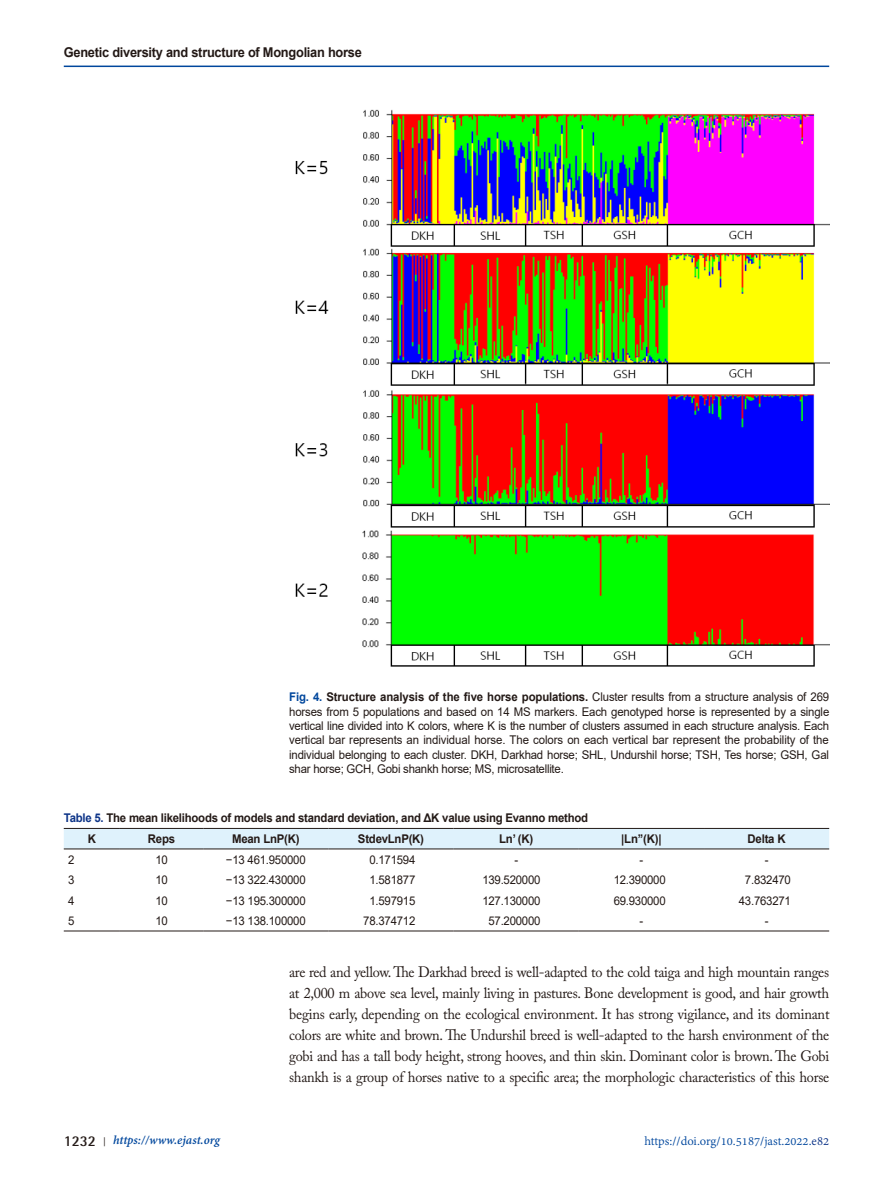
<style>
.page{position:relative;width:893px;height:1191px;background:#fff}
.page>*{position:absolute;margin:0;border:0;box-sizing:border-box;transform-origin:0 0}
.표준{font:15px/21px "Adobe Caslon Pro";letter-spacing:-.02em;color:#231916;text-align:justify;scale:.95 1}
.t1{font:700 13.5px "Arial";letter-spacing:-.02em;color:#231916;scale:.95 1}
.t2{font:13.5px "Adobe Devanagari";color:#00479d}
.t3{font:italic 700 13.5px "Adobe Devanagari";color:#00479d}
.table_main_text_left{font:12px/14.4px "Arial";letter-spacing:-.02em;color:#231916;text-align:justify;scale:.95 1}
.table_title{font:700 12px "Arial";letter-spacing:-.02em;color:#231916;scale:.95 1}
.table_col_head{font:700 12px "Arial";letter-spacing:-.02em;color:#231916;scale:.95 1}
.s1{font-weight:700;color:#00479d}
.s2{font-weight:700}
.s3{color:#0d3488}
.s4{font-family:"Rotis Semi Sans Std";font-style:normal;font-size:15px;color:#231916}
.s5{font-family:"Shonar Bangla";font-style:normal;font-size:12px;color:#231916}
</style>
<div class="page">
<hr style="left:64px;top:66px;width:765px;height:1px;background:#00479d">
<img style="left:295px;top:109px;width:534px;height:558px">
<div style="left:64px;top:829px;width:765px;height:19px;background:#dff2fc"></div>
<hr style="left:64px;top:848px;width:56px;height:1px;background:#231916">
<hr style="left:120px;top:848px;width:83px;height:1px;background:#231916">
<hr style="left:203px;top:848px;width:125px;height:1px;background:#231916">
<hr style="left:328px;top:848px;width:126px;height:1px;background:#231916">
<hr style="left:454px;top:848px;width:125px;height:1px;background:#231916">
<hr style="left:579px;top:848px;width:125px;height:1px;background:#231916">
<hr style="left:704px;top:848px;width:125px;height:1px;background:#231916">
<hr style="left:64px;top:828px;width:56px;height:1px;background:#231916">
<hr style="left:120px;top:828px;width:83px;height:1px;background:#231916">
<hr style="left:203px;top:828px;width:125px;height:1px;background:#231916">
<hr style="left:328px;top:828px;width:126px;height:1px;background:#231916">
<hr style="left:454px;top:828px;width:125px;height:1px;background:#231916">
<hr style="left:579px;top:828px;width:125px;height:1px;background:#231916">
<hr style="left:704px;top:828px;width:125px;height:1px;background:#231916">
<hr style="left:64px;top:930px;width:56px;height:1px;background:#231916">
<hr style="left:120px;top:930px;width:83px;height:1px;background:#231916">
<hr style="left:203px;top:930px;width:125px;height:1px;background:#231916">
<hr style="left:328px;top:930px;width:126px;height:1px;background:#231916">
<hr style="left:454px;top:930px;width:125px;height:1px;background:#231916">
<hr style="left:579px;top:930px;width:125px;height:1px;background:#231916">
<hr style="left:704px;top:930px;width:125px;height:1px;background:#231916">
<p class="t1" style="left:64px;top:42px;width:315px">Genetic diversity and structure of Mongolian horse</p>
<p class="table_main_text_left" style="left:289px;top:689px;width:570px"><span class="s1">Fig. 4.</span> <span class="s2">Structure analysis of the five horse populations.</span> Cluster results from a structure analysis of 269 horses from 5 populations and based on 14 MS markers. Each genotyped horse is represented by a single vertical line divided into K colors, where K is the number of clusters assumed in each structure analysis. Each vertical bar represents an individual horse. The colors on each vertical bar represent the probability of the individual belonging to each cluster. DKH, Darkhad horse; SHL, Undurshil horse; TSH, Tes horse; GSH, Gal shar horse; GCH, Gobi shankh horse; MS, microsatellite.</p>
<p class="table_title" style="left:64px;top:809px;width:553px"><span class="s3">Table 5.</span> The mean likelihoods of models and standard deviation, and ΔK value using Evanno method</p>
<p class="table_col_head" style="left:88px;top:830px;width:10px">K</p>
<p class="table_col_head" style="left:148px;top:830px;width:30px">Reps</p>
<p class="table_col_head" style="left:232px;top:830px;width:72px">Mean LnP(K)</p>
<p class="table_col_head" style="left:358px;top:830px;width:71px">StdevLnP(K)</p>
<p class="table_col_head" style="left:499px;top:830px;width:37px">Ln’ (K)</p>
<p class="table_col_head" style="left:621px;top:830px;width:44px">|Ln’’(K)|</p>
<p class="table_col_head" style="left:748px;top:830px;width:41px">Delta K</p>
<p class="table_main_text_left" style="left:68px;top:852px;width:8px">2</p>
<p class="table_main_text_left" style="left:155px;top:852px;width:15px">10</p>
<p class="table_main_text_left" style="left:226px;top:852px;width:85px">−13 461.950000</p>
<p class="table_main_text_left" style="left:369px;top:852px;width:50px">0.171594</p>
<p class="table_main_text_left" style="left:514px;top:852px;width:5px">-</p>
<p class="table_main_text_left" style="left:639px;top:852px;width:5px">-</p>
<p class="table_main_text_left" style="left:765px;top:852px;width:5px">-</p>
<p class="table_main_text_left" style="left:68px;top:872px;width:8px">3</p>
<p class="table_main_text_left" style="left:155px;top:872px;width:15px">10</p>
<p class="table_main_text_left" style="left:226px;top:872px;width:85px">−13 322.430000</p>
<p class="table_main_text_left" style="left:369px;top:872px;width:50px">1.581877</p>
<p class="table_main_text_left" style="left:482px;top:872px;width:63px">139.520000</p>
<p class="table_main_text_left" style="left:614px;top:872px;width:56px">12.390000</p>
<p class="table_main_text_left" style="left:745px;top:872px;width:50px">7.832470</p>
<p class="table_main_text_left" style="left:68px;top:893px;width:8px">4</p>
<p class="table_main_text_left" style="left:155px;top:893px;width:15px">10</p>
<p class="table_main_text_left" style="left:226px;top:893px;width:85px">−13 195.300000</p>
<p class="table_main_text_left" style="left:369px;top:893px;width:50px">1.597915</p>
<p class="table_main_text_left" style="left:482px;top:893px;width:63px">127.130000</p>
<p class="table_main_text_left" style="left:614px;top:893px;width:56px">69.930000</p>
<p class="table_main_text_left" style="left:739px;top:893px;width:56px">43.763271</p>
<p class="table_main_text_left" style="left:68px;top:913px;width:8px">5</p>
<p class="table_main_text_left" style="left:155px;top:913px;width:15px">10</p>
<p class="table_main_text_left" style="left:226px;top:913px;width:85px">−13 138.100000</p>
<p class="table_main_text_left" style="left:363px;top:913px;width:56px">78.374712</p>
<p class="table_main_text_left" style="left:488px;top:913px;width:56px">57.200000</p>
<p class="table_main_text_left" style="left:639px;top:913px;width:5px">-</p>
<p class="table_main_text_left" style="left:765px;top:913px;width:5px">-</p>
<p class="표준" style="left:289px;top:961px;width:570px">are red and yellow. The Darkhad breed is well-adapted to the cold taiga and high mountain ranges at 2,000 m above sea level, mainly living in pastures. Bone development is good, and hair growth begins early, depending on the ecological environment. It has strong vigilance, and its dominant colors are white and brown. The Undurshil breed is well-adapted to the harsh environment of the gobi and has a tall body height, strong hooves, and thin skin. Dominant color is brown. The Gobi shankh is a group of horses native to a specific area; the morphologic characteristics of this horse</p>
<p class="t3" style="left:64px;top:1132px;width:158px"><span class="s4">1232</span> <span class="s5">|</span> https://www.ejast.org</p>
<p class="t2" style="left:644px;top:1133px;width:186px">https://doi.org/10.5187/jast.2022.<span class="s3">e82</span></p>
</div>
